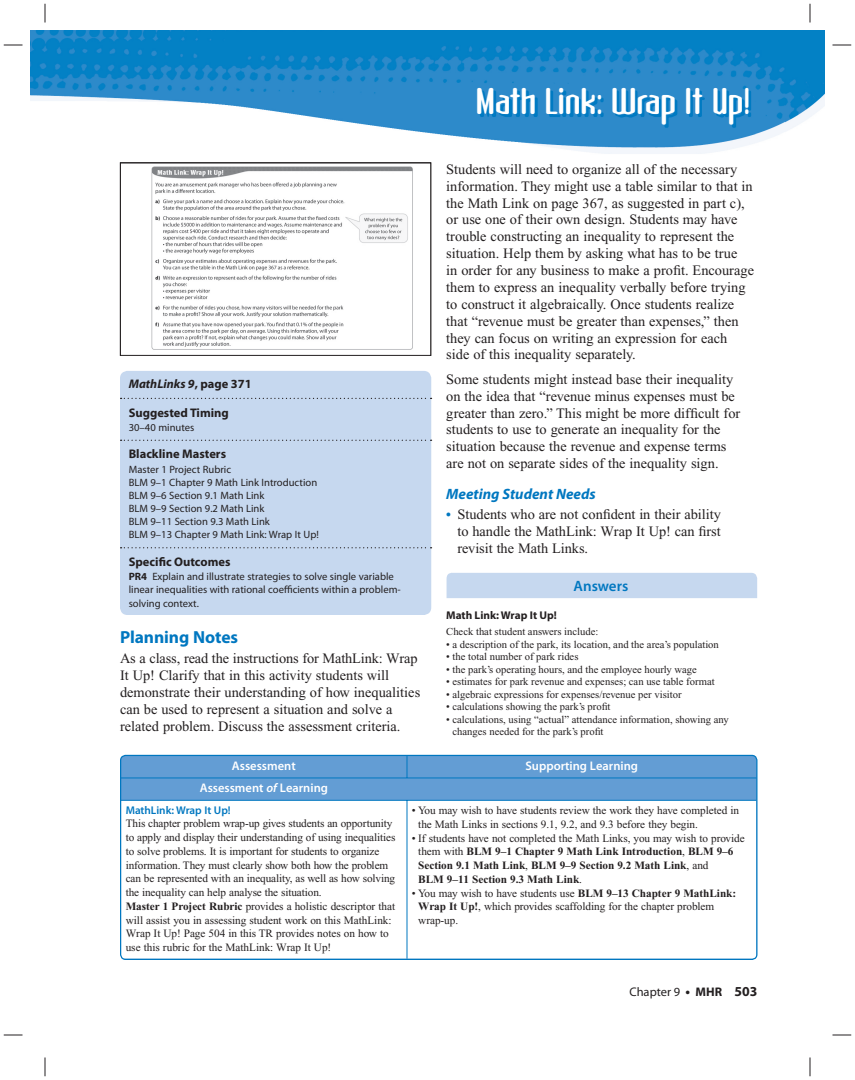
<style>
.page{position:relative;width:855px;height:1080px;background:#fff}
.page>*{position:absolute;margin:0;border:0;box-sizing:border-box;transform-origin:0 0}
.t1{font:700 42.5px "Atomic Sans ICG";color:#fff}
.t2{font:700 17.5px "Myriad Pro";letter-spacing:-.005em;color:#0077c0}
.t3{font:italic 700 15px "Myriad Pro";color:#0077c0}
.t4{font:600 15px "Myriad Pro";color:#0077c0}
.t5{font:14.38px/16.9px "Times New Roman";color:#231f20}
.t6{font:600 12.5px "Myriad Pro";color:#fff}
.t7{font:700 12.5px "Myriad Pro";color:#231f20}
.t8{font:italic 700 12.5px "Myriad Pro";color:#231f20}
.t9{font:12.5px "Myriad Pro";color:#231f20}
.t10{font:11.25px/13.8px "Times New Roman";letter-spacing:-.01em;color:#231f20}
.t11{font:700 11.25px/13.8px "Times New Roman";letter-spacing:-.005em;color:#231f20}
.t12{font:600 11.25px "Myriad Pro";color:#0077c0}
.t13{font:700 11.25px "Myriad Pro";color:#231f20}
.t14{font:10.62px/12.5px "Times New Roman";color:#231f20}
.t15{font:10.62px/13.1px "Myriad Pro";color:#231f20}
.s1{font-style:normal}
.s2{font-weight:700}
.s3{font-weight:700;font-size:13.75px;color:#0077c0}
.s4{font-style:italic}
.s5{font-weight:400}
.s6{font-weight:700;font-size:13.75px}
</style>
<div class="page">
<img style="left:30px;top:30px;width:795px;height:124px">
<svg style="left:151px;top:166px;width:262px;height:184px"></svg>
<div style="left:120px;top:162px;width:311px;height:194px;border:1px solid #231f20"></div>
<div style="left:120px;top:371px;width:311px;height:244px;background:#c6d8ef;border-radius:8px"></div>
<svg style="left:121px;top:398px;width:311px;height:1px"></svg>
<svg style="left:121px;top:440px;width:311px;height:1px"></svg>
<svg style="left:121px;top:547px;width:311px;height:1px"></svg>
<div style="left:121px;top:755px;width:636px;height:204px;background:#639dd4;border-radius:5px"></div>
<div style="left:122px;top:801px;width:634px;height:157px;background:#fff"></div>
<hr style="left:407px;top:800px;width:349px;height:1px;background:#0077c0">
<svg style="left:407px;top:757px;width:1px;height:21px"></svg>
<hr style="left:121px;top:800px;width:286px;height:1px;background:#0077c0">
<hr style="left:407px;top:801px;width:1px;height:158px;background:#0077c0">
<hr style="left:121px;top:778px;width:286px;height:1px;background:#0077c0">
<hr style="left:407px;top:778px;width:349px;height:1px;background:#0077c0">
<div style="left:120px;top:755px;width:638px;height:205px;border:1px solid #0077c0;border-radius:5px"></div>
<div style="left:447px;top:572px;width:310px;height:26px;background:#c6d8ef"></div>
<img style="left:451px;top:83px;width:334px;height:50px">
<svg style="left:4px;top:44px;width:18px;height:2px"></svg>
<svg style="left:832px;top:44px;width:19px;height:2px"></svg>
<svg style="left:4px;top:1034px;width:18px;height:2px"></svg>
<svg style="left:832px;top:1034px;width:19px;height:2px"></svg>
<svg style="left:44px;top:4px;width:2px;height:18px"></svg>
<svg style="left:44px;top:1058px;width:2px;height:18px"></svg>
<svg style="left:809px;top:4px;width:2px;height:18px"></svg>
<svg style="left:809px;top:1058px;width:2px;height:18px"></svg>
<p class="t8" style="left:129px;top:379px;width:125px">MathLinks 9<span class="s1">, page 371</span></p>
<p class="t7" style="left:129px;top:408px;width:102px">Suggested Timing</p>
<p class="t15" style="left:129px;top:422px;width:67px">30–40 minutes</p>
<p class="t7" style="left:129px;top:449px;width:99px">Blackline Masters</p>
<p class="t15" style="left:129px;top:463px;width:192px">Master 1 Project Rubric<br>BLM 9–1 Chapter 9 Math Link Introduction<br>BLM 9–6 Section 9.1 Math Link<br>BLM 9–9 Section 9.2 Math Link<br>BLM 9–11 Section 9.3 Math Link<br>BLM 9–13 Chapter 9 Math Link: Wrap It Up!</p>
<p class="t7" style="left:129px;top:557px;width:103px">Specific Outcomes</p>
<p class="t15" style="left:129px;top:571px;width:274px"><span class="s2">PR4</span> Explain and illustrate strategies to solve single variable linear inequalities with rational coefficients within a problem&shy;solving context.</p>
<p class="t2" style="left:120px;top:630px;width:120px">Planning Notes</p>
<p class="t5" style="left:120px;top:651px;width:302px">As a class, read the instructions for MathLink: Wrap It Up! Clarify that in this activity students will demonstrate their understanding of how inequalities can be used to represent a situation and solve a related problem. Discuss the assessment criteria.</p>
<h1 class="t1" style="left:476px;top:88px;width:276px">Math Link: Wrap It Up!</h1>
<p class="t5" style="left:446px;top:162px;width:309px">Students will need to organize all of the necessary information. They might use a table similar to that in the Math Link on page 367, as suggested in part c), or use one of their own design. Students may have trouble constructing an inequality to represent the situation. Help them by asking what has to be true<br>in order for any business to make a profit. Encourage them to express an inequality verbally before trying to construct it algebraically. Once students realize that “revenue must be greater than expenses,” then they can focus on writing an expression for each side of this inequality separately.</p>
<p class="t5" style="left:446px;top:372px;width:296px">Some students might instead base their inequality on the idea that “revenue minus expenses must be greater than zero.” This might be more difficult for students to use to generate an inequality for the situation because the revenue and expense terms are not on separate sides of the inequality sign.</p>
<p class="t3" style="left:446px;top:489px;width:151px">Meeting Student Needs</p>
<p class="t5" style="left:458px;top:507px;width:265px;text-align:justify;text-indent:-11px"><span class="s3">•</span> Students who are not confident in their ability to handle the MathLink: Wrap It Up! can first revisit the Math Links.</p>
<p class="t4" style="left:574px;top:580px;width:56px">Answers</p>
<p class="t13" style="left:446px;top:611px;width:112px">Math Link: Wrap It Up!</p>
<p class="t14" style="left:446px;top:626px;width:154px">Check that student answers include:</p>
<p class="t14" style="left:446px;top:639px;width:274px">• a description of the park, its location, and the area’s population</p>
<p class="t14" style="left:446px;top:651px;width:134px">• the total number of park rides</p>
<p class="t14" style="left:446px;top:664px;width:252px">• the park’s operating hours, and the employee hourly wage</p>
<p class="t14" style="left:446px;top:676px;width:270px">• estimates for park revenue and expenses; can use table format</p>
<p class="t14" style="left:446px;top:689px;width:237px">• algebraic expressions for expenses/revenue per visitor</p>
<p class="t14" style="left:446px;top:701px;width:166px">• calculations showing the park’s profit</p>
<p class="t14" style="left:452px;top:714px;width:278px;text-indent:-6px">• calculations, using “actual” attendance information, showing any changes needed for the park’s profit</p>
<p class="t6" style="left:232px;top:761px;width:65px">Assessment</p>
<p class="t6" style="left:525px;top:761px;width:114px">Supporting Learning</p>
<p class="t6" style="left:200px;top:783px;width:130px">Assessment <span class="s4">of</span> Learning</p>
<p class="t12" style="left:126px;top:806px;width:106px">MathLink: Wrap It Up!</p>
<p class="t10" style="left:126px;top:818px;width:271px">This chapter problem wrap-up gives students an opportunity to apply and display their understanding of using inequalities to solve problems. It is important for students to organize information. They must clearly show both how the problem can be represented with an inequality, as well as how solving the inequality can help analyse the situation.<br><span class="s2">Master 1 Project Rubric</span> provides a holistic descriptor that will assist you in assessing student work on this MathLink:<br>Wrap It Up! Page 504 in this TR provides notes on how to use this rubric for the MathLink: Wrap It Up!</p>
<p class="t10" style="left:418px;top:805px;width:322px;text-indent:-6px">• You may wish to have students review the work they have completed in the Math Links in sections 9.1, 9.2, and 9.3 before they begin.</p>
<p class="t11" style="left:418px;top:832px;width:328px;text-indent:-6px"><span class="s5">• If students have not completed the Math Links, you may wish to provide them with</span> BLM 9–1 Chapter 9 Math Link Introduction<span class="s5">,</span> BLM 9–6<br>Section 9.1 Math Link<span class="s5">,</span> BLM 9–9 Section 9.2 Math Link<span class="s5">, and<br></span>BLM 9–11 Section 9.3 Math Link<span class="s5">.</span></p>
<p class="t10" style="left:418px;top:887px;width:319px;text-indent:-6px">• You may wish to have students use <span class="s2">BLM 9–13 Chapter 9 MathLink:<br>Wrap It Up!</span>, which provides scaffolding for the chapter problem wrap-up.</p>
<p class="t9" style="left:629px;top:987px;width:130px">Chapter 9 <span class="s6">•</span> <span class="s2">MHR</span> <span class="s6">503</span></p>
</div>
